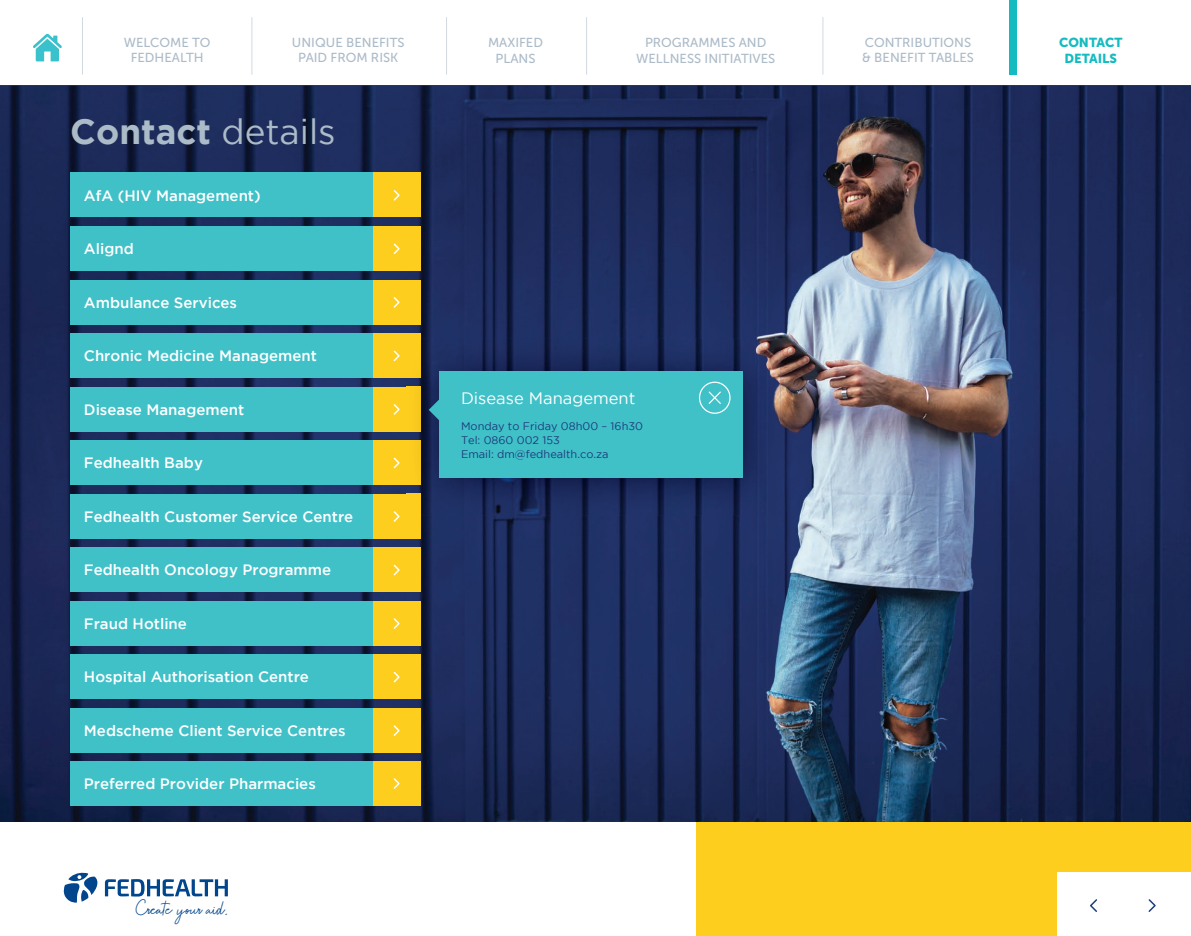
<style>
.page{position:relative;width:1191px;height:936px;background:#fff}
.page>*{position:absolute;margin:0;border:0;box-sizing:border-box;transform-origin:0 0}
.t1{font:700 35px "Gotham";color:#acbbc8}
.t2{font:16.5px "Gotham";color:#fff}
.t3{font:500 15px "Gotham";color:#fff}
.t4{font:13px/15.6px "Museo Sans 500";color:#acbbc8;text-align:center}
.t5{font:13px/15.6px "Museo Sans 900";color:#14bcc1;text-align:center}
.t6{font:11px/14px "Gotham";color:#1d3d7b}
.t7{font:10.1px "Eathoma Script";color:#01468c}
.s1{font-weight:400}
</style>
<div class="page">
<div style="left:696px;top:821px;width:495px;height:114px;background:#fece1e"></div>
<img style="left:0;top:86px;width:1191px;height:735px">
<div style="left:1057px;top:872px;width:134px;height:63px;background:#fff"></div>
<svg style="left:1090px;top:899px;width:66px;height:13px"></svg>
<svg style="left:63px;top:872px;width:165px;height:30px"></svg>
<div style="left:70px;top:172px;width:306px;height:45px;background:#40c1c8"></div>
<div style="left:373px;top:172px;width:48px;height:45px;background:#fece1e"></div>
<svg style="left:393px;top:190px;width:7px;height:11px"></svg>
<div style="left:70px;top:226px;width:304px;height:45px;background:#40c1c8"></div>
<div style="left:373px;top:226px;width:48px;height:45px;background:#fece1e"></div>
<svg style="left:393px;top:243px;width:7px;height:11px"></svg>
<div style="left:70px;top:279px;width:304px;height:45px;background:#40c1c8"></div>
<div style="left:373px;top:279px;width:48px;height:45px;background:#fece1e"></div>
<svg style="left:393px;top:297px;width:7px;height:11px"></svg>
<div style="left:70px;top:333px;width:304px;height:45px;background:#40c1c8"></div>
<div style="left:373px;top:333px;width:48px;height:45px;background:#fece1e"></div>
<svg style="left:393px;top:350px;width:7px;height:12px"></svg>
<div style="left:70px;top:387px;width:304px;height:44px;background:#40c1c8"></div>
<div style="left:373px;top:387px;width:48px;height:44px;background:#fece1e"></div>
<svg style="left:393px;top:404px;width:7px;height:11px"></svg>
<div style="left:70px;top:440px;width:304px;height:45px;background:#40c1c8"></div>
<div style="left:373px;top:440px;width:48px;height:45px;background:#fece1e"></div>
<svg style="left:393px;top:457px;width:7px;height:12px"></svg>
<div style="left:70px;top:494px;width:304px;height:44px;background:#40c1c8"></div>
<div style="left:373px;top:494px;width:48px;height:44px;background:#fece1e"></div>
<svg style="left:393px;top:511px;width:7px;height:11px"></svg>
<div style="left:70px;top:547px;width:304px;height:45px;background:#40c1c8"></div>
<div style="left:373px;top:547px;width:48px;height:45px;background:#fece1e"></div>
<svg style="left:393px;top:564px;width:7px;height:12px"></svg>
<div style="left:70px;top:601px;width:304px;height:44px;background:#40c1c8"></div>
<div style="left:373px;top:601px;width:48px;height:44px;background:#fece1e"></div>
<svg style="left:393px;top:618px;width:7px;height:11px"></svg>
<div style="left:70px;top:654px;width:304px;height:45px;background:#40c1c8"></div>
<div style="left:373px;top:654px;width:48px;height:45px;background:#fece1e"></div>
<svg style="left:393px;top:671px;width:7px;height:12px"></svg>
<div style="left:70px;top:708px;width:304px;height:44px;background:#40c1c8"></div>
<div style="left:70px;top:760px;width:304px;height:45px;background:#40c1c8"></div>
<div style="left:373px;top:708px;width:48px;height:44px;background:#fece1e"></div>
<div style="left:373px;top:760px;width:48px;height:45px;background:#fece1e"></div>
<svg style="left:393px;top:725px;width:7px;height:11px"></svg>
<svg style="left:393px;top:778px;width:7px;height:11px"></svg>
<hr style="left:252px;top:17px;width:1px;height:58px;background:#d2dae1">
<hr style="left:446px;top:17px;width:1px;height:58px;background:#d2dae1">
<hr style="left:586px;top:17px;width:1px;height:58px;background:#d2dae1">
<hr style="left:822px;top:17px;width:1px;height:58px;background:#d2dae1">
<hr style="left:1012px;top:17px;width:1px;height:58px;background:#d2dae1">
<hr style="left:82px;top:17px;width:1px;height:58px;background:#d2dae1">
<svg style="left:33px;top:34px;width:29px;height:27px"></svg>
<img style="left:407px;top:339px;width:373px;height:176px">
<img style="left:407px;top:339px;width:14px;height:39px">
<img style="left:407px;top:387px;width:14px;height:44px">
<img style="left:407px;top:440px;width:14px;height:45px">
<img style="left:407px;top:494px;width:14px;height:21px">
<div style="left:439px;top:371px;width:304px;height:107px;background:#40c1c8"></div>
<svg style="left:699px;top:381px;width:31px;height:33px"></svg>
<svg style="left:429px;top:393px;width:10px;height:33px"></svg>
<div style="left:1009px;top:0;width:7px;height:74px;background:#14bcc1"></div>
<p class="t4" style="left:124px;top:35px;width:88px">WELCOME TO<br>FEDHEALTH</p>
<p class="t4" style="left:292px;top:35px;width:114px">UNIQUE BENEFITS<br>PAID FROM RISK</p>
<p class="t4" style="left:488px;top:35px;width:57px">MAXIFED<br>PLANS</p>
<p class="t4" style="left:636px;top:35px;width:141px">PROGRAMMES AND<br>WELLNESS INITIATIVES</p>
<p class="t4" style="left:862px;top:35px;width:113px;text-align:left">CONTRIBUTIONS &amp; BENEFIT TABLES</p>
<h1 class="t1" style="left:70px;top:112px;width:267px">Contact <span class="s1">details</span></h1>
<p class="t3" style="left:84px;top:187px;width:178px">AfA (HIV Management)</p>
<p class="t3" style="left:84px;top:240px;width:51px">Alignd</p>
<p class="t3" style="left:84px;top:294px;width:155px">Ambulance Services</p>
<p class="t3" style="left:84px;top:347px;width:235px">Chronic Medicine Management</p>
<p class="t3" style="left:84px;top:401px;width:162px">Disease Management</p>
<p class="t3" style="left:84px;top:454px;width:120px">Fedhealth Baby</p>
<p class="t3" style="left:84px;top:508px;width:271px">Fedhealth Customer Service Centre</p>
<p class="t3" style="left:84px;top:561px;width:249px">Fedhealth Oncology Programme</p>
<p class="t3" style="left:84px;top:615px;width:105px">Fraud Hotline</p>
<p class="t3" style="left:84px;top:668px;width:227px">Hospital Authorisation Centre</p>
<p class="t3" style="left:84px;top:722px;width:263px">Medscheme Client Service Centres</p>
<p class="t3" style="left:84px;top:775px;width:233px">Preferred Provider Pharmacies</p>
<p class="t7" style="left:136px;top:904px;width:93px">Create your aid.</p>
<p class="t2" style="left:461px;top:389px;width:176px">Disease Management</p>
<p class="t6" style="left:461px;top:419px;width:183px">Monday to Friday 08h00 – 16h30<br>Tel: 0860 002 153<br>Email: dm@fedhealth.co.za</p>
<p class="t5" style="left:1059px;top:35px;width:65px">CONTACT<br>DETAILS</p>
</div>
